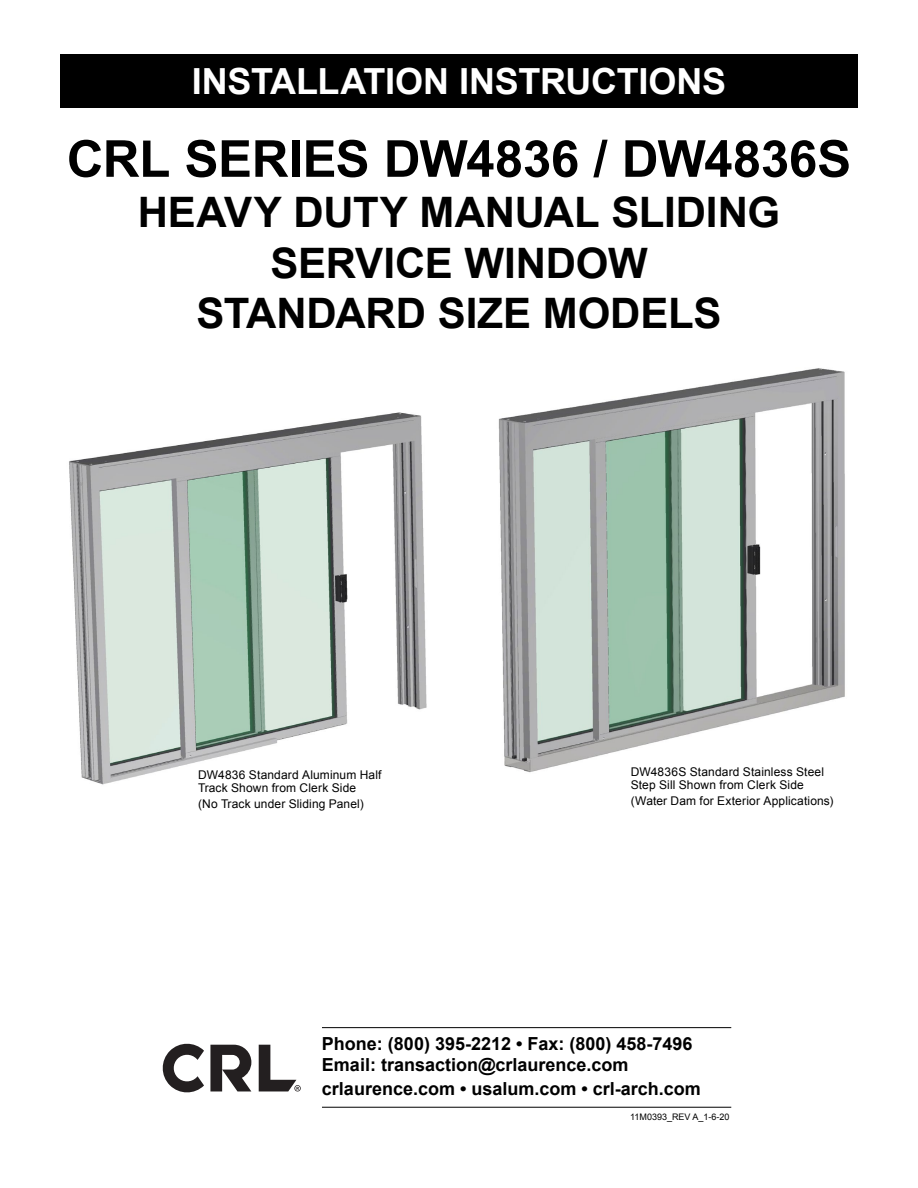
<style>
.page{position:relative;width:918px;height:1188px;background:#fff}
.page>*{position:absolute;margin:0;border:0;box-sizing:border-box;transform-origin:0 0}
.t1{font:700 51px "Arial";letter-spacing:-.005em;color:#000}
.t2{font:700 42px/50.4px "Arial";letter-spacing:-.005em;color:#000;text-align:center}
.t3{font:700 36px "Arial";letter-spacing:-.01em;color:#fff}
.t4{font:700 18px/21.3px "Arial";color:#000}
.t5{font:12px/13.5px "Arial";letter-spacing:.01em;color:#000}
.t6{font:9px "Arial";color:#000}
</style>
<div class="page">
<img style="left:69px;top:412px;width:358px;height:373px">
<img style="left:498px;top:368px;width:347px;height:405px">
<div style="left:60px;top:54px;width:798px;height:54px;background:#000"></div>
<hr style="left:322px;top:1027px;width:409px;height:1px;background:#000">
<hr style="left:322px;top:1107px;width:409px;height:1px;background:#000">
<svg style="left:163px;top:1044px;width:41px;height:48px"></svg>
<svg style="left:210px;top:1045px;width:41px;height:46px"></svg>
<svg style="left:259px;top:1045px;width:42px;height:46px"></svg>
<h3 class="t3" style="left:192px;top:57px;width:536px">INSTALLATION INSTRUCTIONS</h3>
<h1 class="t1" style="left:67px;top:125px;width:786px">CRL SERIES DW4836 / DW4836S</h1>
<h2 class="t2" style="left:138px;top:189px;width:644px">HEAVY DUTY MANUAL SLIDING<br>SERVICE WINDOW<br>STANDARD SIZE MODELS</h2>
<p class="t5" style="left:198px;top:768px;width:185px">DW4836 Standard Aluminum Half<br>Track Shown from Clerk Side</p>
<p class="t5" style="left:198px;top:797px;width:167px">(No Track under Sliding Panel)</p>
<p class="t5" style="left:631px;top:765px;width:195px">DW4836S Standard Stainless Steel<br>Step Sill Shown from Clerk Side</p>
<p class="t5" style="left:631px;top:794px;width:204px">(Water Dam for Exterior Applications)</p>
<h3 class="t4" style="left:322px;top:1034px;width:372px">Phone: (800) 395-2212 • Fax: (800) 458-7496<br>Email: transaction@crlaurence.com</h3>
<h3 class="t4" style="left:322px;top:1079px;width:380px">crlaurence.com • usalum.com • crl-arch.com</h3>
<p class="t6" style="left:630px;top:1110px;width:101px">11M0393_REV A_1-6-20</p>
</div>
